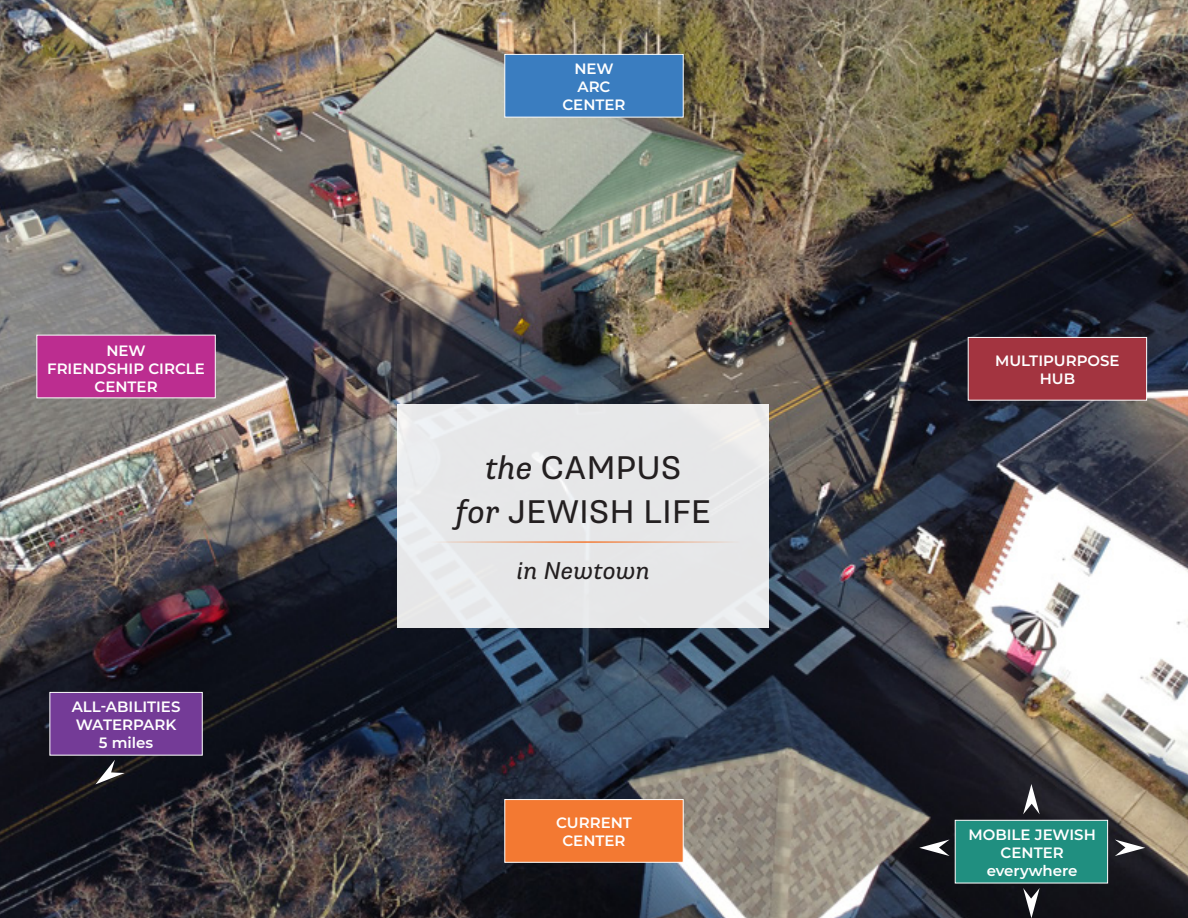
<style>
.page{position:relative;width:1188px;height:918px;background:#fff}
.page>*{position:absolute;margin:0;border:0;box-sizing:border-box;transform-origin:0 0}
.t1{font:33px/44px "Supria Sans";letter-spacing:.015em;color:#231f20;text-align:center}
.t2{font:italic 24.45px "Supria Sans";letter-spacing:.005em;color:#231f20}
.t3{font:600 15px/18px "Montserrat";color:#fff;text-align:center}
.s1{font-style:italic}
</style>
<div class="page">
<img style="left:0;top:0;width:1188px;height:918px">
<svg style="left:95px;top:760px;width:30px;height:24px"></svg>
<svg style="left:1023px;top:784px;width:17px;height:30px"></svg>
<svg style="left:919px;top:840px;width:31px;height:16px"></svg>
<svg style="left:1115px;top:840px;width:30px;height:16px"></svg>
<svg style="left:1023px;top:888px;width:17px;height:30px"></svg>
<div style="left:955px;top:820px;width:153px;height:63px;background:#208f80;border:1px solid #fff"></div>
<div style="left:49px;top:692px;width:154px;height:64px;background:#743b97;border:1px solid #fff"></div>
<div style="left:36px;top:335px;width:180px;height:63px;background:#bc2d90"></div>
<div style="left:504px;top:54px;width:180px;height:64px;background:#3a7dc0;border:1px solid #fff"></div>
<div style="left:968px;top:337px;width:179px;height:64px;background:#a33440;border:1px solid #fff"></div>
<div style="left:504px;top:799px;width:180px;height:64px;background:#f37932;border:1px solid #fff"></div>
<div style="left:397px;top:405px;width:372px;height:223px;background:#e6e7e8"></div>
<hr style="left:428px;top:541px;width:312px;height:2px;background:#f37932">
<p class="t3" style="left:106px;top:341px;width:41px">NEW</p>
<p class="t3" style="left:47px;top:359px;width:159px">FRIENDSHIP CIRCLE</p>
<p class="t3" style="left:95px;top:377px;width:65px">CENTER</p>
<p class="t3" style="left:72px;top:697px;width:110px">ALL-ABILITIES</p>
<p class="t3" style="left:76px;top:715px;width:102px">WATERPARK</p>
<p class="t3" style="left:99px;top:733px;width:56px">5 miles</p>
<p class="t3" style="left:574px;top:59px;width:41px">NEW</p>
<p class="t3" style="left:577px;top:77px;width:35px">ARC</p>
<p class="t3" style="left:562px;top:95px;width:65px">CENTER</p>
<p class="t1" style="left:456px;top:446px;width:257px"><span class="s1">the</span> CAMPUS<br><span class="s1">for</span> JEWISH LIFE</p>
<p class="t2" style="left:517px;top:555px;width:134px">in Newtown</p>
<p class="t3" style="left:556px;top:813px;width:77px">CURRENT<br>CENTER</p>
<p class="t3" style="left:995px;top:351px;width:126px">MULTIPURPOSE<br>HUB</p>
<p class="t3" style="left:968px;top:825px;width:129px">MOBILE JEWISH<br>CENTER</p>
<p class="t3" style="left:987px;top:861px;width:92px">everywhere</p>
</div>
